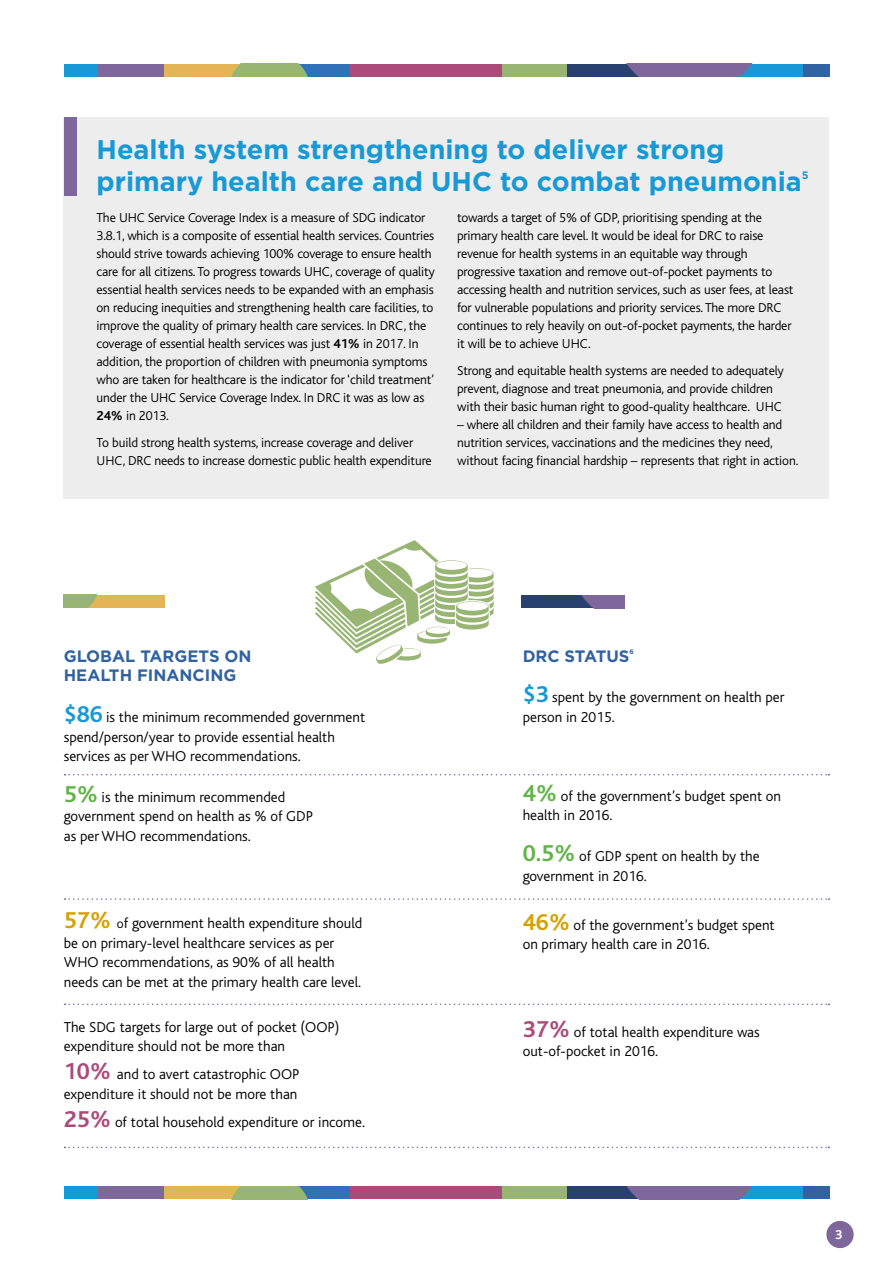
<style>
.page{position:relative;width:893px;height:1263px;background:#fff}
.page>*{position:absolute;margin:0;border:0;box-sizing:border-box;transform-origin:0 0}
.t1{font:700 27px/32.4px "Gotham";color:#1899d6}
.t2{font:700 16.5px/19.8px "Gotham";color:#3162a1}
.t3{font:300 15px/19.5px "Bliss";color:#000}
.t4{font:300 13.5px/18px "Bliss";letter-spacing:-.01em;color:#000}
.t5{font:700 13.5px "Bliss";color:#fff}
.t6{font:700 10.8px "Gotham";color:#1899d6}
.t7{font:700 6.6px "Gotham";color:#3162a1}
.s1{font-weight:700}
.s2{font-weight:700;font-size:24px;color:#1899d6}
.s3{font-weight:700;font-size:24px;color:#63b447}
.s4{font-weight:700;font-size:24px;color:#d6a102}
.s5{font-size:13.5px}
.s6{font-weight:700;font-size:24px;color:#aa4b7a}
</style>
<div class="page">
<div style="left:64px;top:117px;width:765px;height:382px;background:#ededed"></div>
<div style="left:64px;top:64px;width:66px;height:13px;background:#1899d6"></div>
<div style="left:98px;top:64px;width:66px;height:13px;background:#7e679b"></div>
<div style="left:164px;top:64px;width:101px;height:13px;background:#e3b556"></div>
<div style="left:250px;top:64px;width:101px;height:13px;background:#3171b8"></div>
<svg style="left:231px;top:64px;width:77px;height:13px"></svg>
<div style="left:501px;top:64px;width:66px;height:13px;background:#98b574"></div>
<div style="left:567px;top:64px;width:103px;height:13px;background:#29416e"></div>
<div style="left:668px;top:64px;width:136px;height:13px;background:#1899d6"></div>
<svg style="left:627px;top:64px;width:125px;height:13px;background:#75679b"></svg>
<div style="left:803px;top:64px;width:26px;height:13px;background:#3162a1"></div>
<div style="left:350px;top:64px;width:151px;height:13px;background:#aa4b7a"></div>
<div style="left:64px;top:117px;width:13px;height:78px;background:#7e679b"></div>
<div style="left:64px;top:595px;width:100px;height:13px;background:#e3b556"></div>
<svg style="left:64px;top:595px;width:33px;height:13px"></svg>
<div style="left:522px;top:595px;width:103px;height:13px;background:#29416e"></div>
<svg style="left:581px;top:595px;width:44px;height:13px"></svg>
<svg style="left:315px;top:540px;width:179px;height:124px"></svg>
<svg style="left:65px;top:774px;width:764px;height:1px"></svg>
<svg style="left:65px;top:898px;width:764px;height:2px"></svg>
<svg style="left:65px;top:1003px;width:764px;height:2px"></svg>
<svg style="left:65px;top:1147px;width:764px;height:1px"></svg>
<div style="left:64px;top:1186px;width:66px;height:13px;background:#1899d6"></div>
<div style="left:98px;top:1186px;width:66px;height:13px;background:#7e679b"></div>
<div style="left:164px;top:1186px;width:101px;height:13px;background:#e3b556"></div>
<div style="left:250px;top:1186px;width:101px;height:13px;background:#3171b8"></div>
<svg style="left:231px;top:1186px;width:77px;height:13px"></svg>
<div style="left:501px;top:1186px;width:66px;height:13px;background:#98b574"></div>
<div style="left:567px;top:1186px;width:103px;height:13px;background:#29416e"></div>
<div style="left:668px;top:1186px;width:136px;height:13px;background:#1899d6"></div>
<svg style="left:626px;top:1186px;width:126px;height:13px;background:#75679b"></svg>
<div style="left:803px;top:1186px;width:26px;height:13px;background:#3162a1"></div>
<div style="left:350px;top:1186px;width:151px;height:13px;background:#aa4b7a"></div>
<div style="left:826px;top:1221px;width:28px;height:27px;background:#7e679b;border-radius:50%"></div>
<h1 class="t1" style="left:97px;top:133px;width:707px">Health system strengthening to deliver strong primary health care and UHC to combat pneumonia</h1>
<p class="t6" style="left:802px;top:168px;width:8px">5</p>
<p class="t4" style="left:97px;top:209px;width:340px">The UHC Service Coverage Index is a measure of SDG indicator 3.8.1, which is a composite of essential health services. Countries should strive towards achieving 100% coverage to ensure health care for all citizens. To progress towards UHC, coverage of quality essential health services needs to be expanded with an emphasis on reducing inequities and strengthening health care facilities, to improve the quality of primary health care services. In DRC, the coverage of essential health services was just <span class="s1">41%</span> in 2017. In addition, the proportion of children with pneumonia symptoms who are taken for healthcare is the indicator for ‘child treatment’ under the UHC Service Coverage Index. In DRC it was as low as <span class="s1">24%</span> in 2013.</p>
<p class="t4" style="left:97px;top:433px;width:337px">To build strong health systems, increase coverage and deliver<br>UHC, DRC needs to increase domestic public health expenditure</p>
<p class="t4" style="left:457px;top:209px;width:338px">towards a target of 5% of GDP, prioritising spending at the primary health care level. It would be ideal for DRC to raise revenue for health systems in an equitable way through progressive taxation and remove out-of-pocket payments to accessing health and nutrition services, such as user fees, at least for vulnerable populations and priority services. The more DRC continues to rely heavily on out-of-pocket payments, the harder it will be to achieve UHC.</p>
<p class="t4" style="left:457px;top:361px;width:328px">Strong and equitable health systems are needed to adequately prevent, diagnose and treat pneumonia, and provide children with their basic human right to good-quality healthcare. UHC</p>
<p class="t4" style="left:457px;top:415px;width:343px">– where all children and their family have access to health and nutrition services, vaccinations and the medicines they need, without facing financial hardship – represents that right in action.</p>
<p class="t2" style="left:64px;top:646px;width:189px">GLOBAL TARGETS ON<br>HEALTH FINANCING</p>
<p class="t3" style="left:64px;top:708px;width:303px"><span class="s2">$86</span> is the minimum recommended government spend/person/year to provide essential health services as per WHO recommendations.</p>
<p class="t3" style="left:64px;top:787px;width:251px"><span class="s3">5%</span> is the minimum recommended government spend on health as % of GDP as per WHO recommendations.</p>
<p class="t3" style="left:64px;top:914px;width:300px"><span class="s4">57%</span> <span class="s5">o</span>f government health expenditure should be on primary-level healthcare services as per WHO recommendations, as 90% of all health needs can be met at the primary health care level.</p>
<p class="t3" style="left:64px;top:1017px;width:277px">The SDG targets for large out of pocket (OOP) expenditure should not be more than</p>
<p class="t3" style="left:64px;top:1065px;width:237px"><span class="s6">10%</span> and to avert catastrophic OOP expenditure it should not be more than</p>
<p class="t3" style="left:64px;top:1112px;width:303px"><span class="s6">25%</span> of total household expenditure or income.</p>
<p class="t2" style="left:523px;top:646px;width:108px">DRC STATUS</p>
<p class="t7" style="left:629px;top:647px;width:6px">6</p>
<p class="t3" style="left:523px;top:688px;width:263px"><span class="s2">$3</span> spent by the government on health per person in 2015.</p>
<p class="t3" style="left:523px;top:786px;width:260px"><span class="s3">4%</span> of the government’s budget spent on health in 2016.</p>
<p class="t3" style="left:523px;top:847px;width:239px"><span class="s3">0.5%</span> of GDP spent on health by the government in 2016.</p>
<p class="t3" style="left:523px;top:915px;width:254px"><span class="s4">46%</span> of the government’s budget spent on primary health care in 2016.</p>
<p class="t3" style="left:523px;top:1022px;width:239px"><span class="s6">37%</span> of total health expenditure was out-of-pocket in 2016.</p>
<p class="t5" style="left:835px;top:1228px;width:9px">3</p>
</div>
